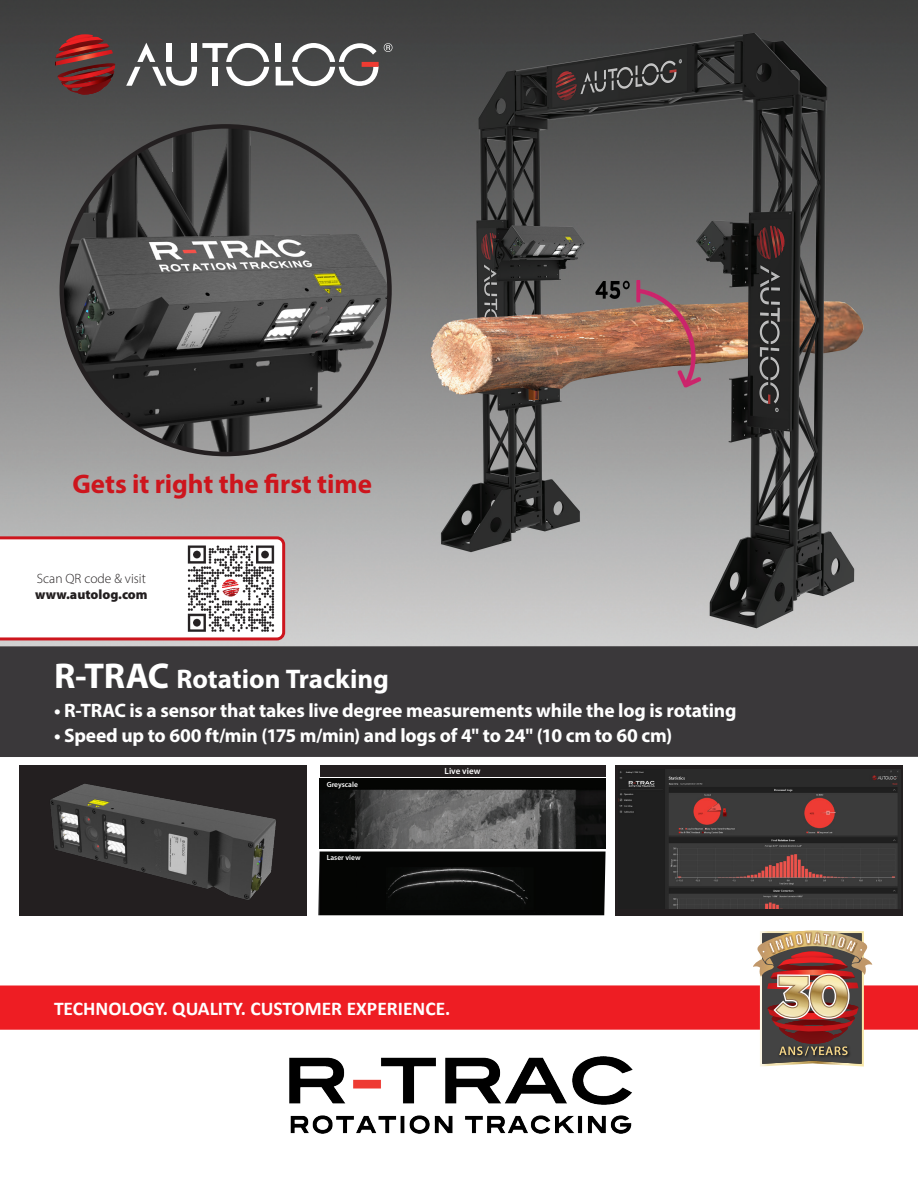
<style>
.page{position:relative;width:918px;height:1188px;background:#fff}
.page>*{position:absolute;margin:0;border:0;box-sizing:border-box;transform-origin:0 0}
.t1{font:700 27px "Myriad Pro";letter-spacing:-.005em;color:#cd151d}
.t2{font:700 27px "Myriad Pro";letter-spacing:-.005em;color:#fff}
.t3{font:700 19.5px "Myriad Pro";letter-spacing:-.01em;color:#fff}
.Texte_Principal{font:700 19.5px "Calibri";color:#fff}
.t4{font:300 13.5px "Myriad Pro";color:#231f20}
.t5{font:900 13.5px "Myriad Pro";color:#231f20}
.t6{font:600 9px "Myriad Pro";color:#fff}
.t7{font:600 7.5px "Myriad Pro";color:#fff}
.s1{font-size:36px}
</style>
<div class="page">
<img style="left:0;top:0;width:918px;height:646px">
<svg style="left:126px;top:43px;width:143px;height:43px"></svg>
<svg style="left:276px;top:43px;width:116px;height:43px"></svg>
<svg style="left:55px;top:34px;width:61px;height:62px;background:#792d2d"></svg>
<div style="left:0;top:646px;width:918px;height:111px;background:#3a383a"></div>
<div style="left:0;top:985px;width:918px;height:45px;background:#ee1d23"></div>
<svg style="left:753px;top:930px;width:119px;height:137px;background:#a37667"></svg>
<svg style="left:0;top:535px;width:287px;height:107px"></svg>
<img style="left:186px;top:543px;width:92px;height:91px">
<div style="left:616px;top:765px;width:287px;height:150px;background:#231f20"></div>
<div style="left:20px;top:765px;width:287px;height:150px;background:#231f20"></div>
<img style="left:618px;top:769px;width:282px;height:139px">
<img style="left:290px;top:1056px;width:342px;height:78px">
<img style="left:320px;top:779px;width:286px;height:70px">
<img style="left:318px;top:852px;width:288px;height:63px">
<div style="left:320px;top:765px;width:286px;height:11px;background:#231f20"></div>
<img style="left:62px;top:126px;width:327px;height:328px;border-radius:164px">
<img style="left:39px;top:784px;width:243px;height:132px">
<p class="t1" style="left:72px;top:467px;width:301px">Gets it right the first time</p>
<p class="t4" style="left:37px;top:570px;width:111px">Scan QR code &amp; visit</p>
<p class="t5" style="left:35px;top:585px;width:114px">www.autolog.com</p>
<p class="t2" style="left:54px;top:661px;width:336px"><span class="s1">R-TRAC</span> Rotation Tracking</p>
<p class="t3" style="left:54px;top:698px;width:684px">• R-TRAC is a sensor that takes live degree measurements while the log is rotating</p>
<p class="t3" style="left:54px;top:723px;width:620px">• Speed up to 600 ft/min (175 m/min) and logs of 4" to 24" (10 cm to 60 cm)</p>
<p class="t7" style="left:327px;top:780px;width:33px">Greyscale</p>
<p class="t7" style="left:327px;top:853px;width:35px">Laser view</p>
<p class="t6" style="left:445px;top:765px;width:37px">Live view</p>
<p class="Texte_Principal" style="left:54px;top:997px;width:398px">TECHNOLOGY. QUALITY. CUSTOMER EXPERIENCE.</p>
</div>
